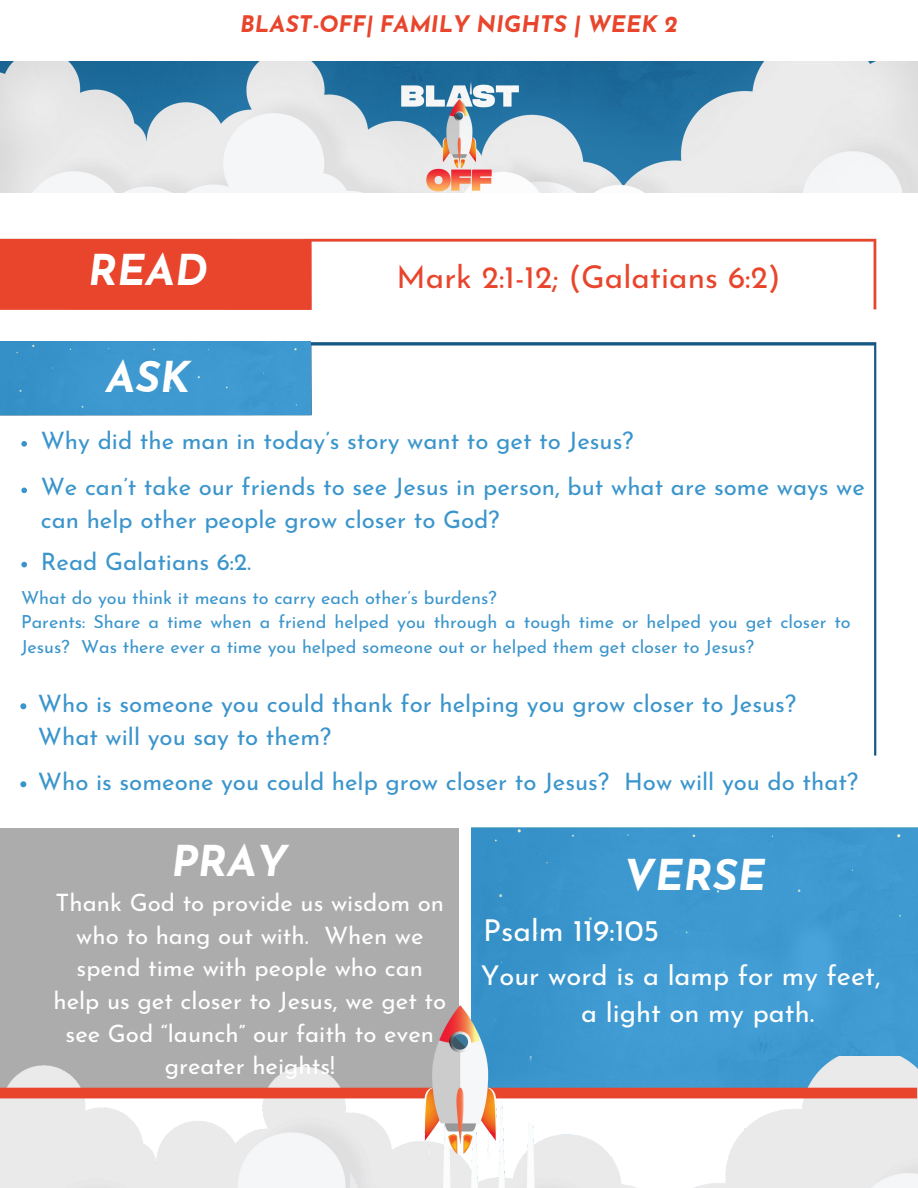
<style>
.page{position:relative;width:918px;height:1188px;background:#fff}
.page>*{position:absolute;margin:0;border:0;box-sizing:border-box;transform-origin:0 0}
.t1{font:italic 700 42.45px "Josefin Sans";color:#fff}
.t2{font:31.5px "Josefin Sans";color:#e8452c}
.t3{font:30.15px "Josefin Sans";color:#fff}
.t4{font:27.3px/37px "Josefin Sans";color:#fff}
.t5{font:24px/46.5px "Josefin Sans";color:#3a95cc}
.t6{font:24px/32.7px "Josefin Sans";color:#fff;text-align:center}
.t7{font:italic 700 22.8px "Josefin Sans";color:#e8452c}
.t8{font:18px/24.8px "Josefin Sans";color:#3a95cc}
</style>
<div class="page">
<div style="left:0;top:828px;width:459px;height:269px;background:#adacac"></div>
<div style="left:471px;top:828px;width:447px;height:229px;background:#3d99d0"></div>
<img style="left:0;top:1057px;width:918px;height:131px">
<div style="left:0;top:1088px;width:917px;height:10px;background:#e8452c"></div>
<img style="left:0;top:61px;width:918px;height:727px">
<img style="left:350px;top:899px;width:190px;height:289px">
<div style="left:0;top:341px;width:311px;height:74px;background:#3c98cf"></div>
<svg style="left:20px;top:703px;width:6px;height:6px"></svg>
<svg style="left:20px;top:781px;width:6px;height:6px"></svg>
<svg style="left:21px;top:441px;width:6px;height:6px"></svg>
<svg style="left:21px;top:488px;width:6px;height:5px"></svg>
<svg style="left:21px;top:562px;width:6px;height:5px"></svg>
<p class="t7" style="left:240px;top:15px;width:439px">BLAST-OFF| FAMILY NIGHTS | WEEK 2</p>
<h1 class="t1" style="left:88px;top:253px;width:121px">READ</h1>
<h2 class="t2" style="left:397px;top:265px;width:386px">Mark 2:1-12; (Galatians 6:2)</h2>
<h1 class="t1" style="left:106px;top:360px;width:86px">ASK</h1>
<p class="t5" style="left:41px;top:420px;width:826px">Why did the man in today’s story want to get to Jesus?<br>We can’t take our friends to see Jesus in person, but what are some ways we</p>
<p class="t5" style="left:41px;top:501px;width:460px;line-height:41.7px">can help other people grow closer to God?<br>Read Galatians 6:2.</p>
<p class="t8" style="left:21px;top:587px;width:831px">What do you think it means to carry each other’s burdens?<br>Parents: Share a time when a friend helped you through a tough time or helped you get closer to<br>Jesus? Was there ever a time you helped someone out or helped them get closer to Jesus?</p>
<p class="t5" style="left:38px;top:683px;width:760px">Who is someone you could thank for helping you grow closer to Jesus?</p>
<p class="t5" style="left:38px;top:716px;width:295px">What will you say to them?</p>
<p class="t5" style="left:38px;top:761px;width:822px">Who is someone you could help grow closer to Jesus? How will you do that?</p>
<h1 class="t1" style="left:172px;top:845px;width:117px">PRAY</h1>
<p class="t6" style="left:53px;top:889px;width:394px">Thank God to provide us wisdom on who to hang out with. When we spend time with people who can help us get closer to Jesus, we get to see God “launch” our faith to even greater heights!</p>
<h1 class="t1" style="left:623px;top:858px;width:144px">VERSE</h1>
<p class="t3" style="left:483px;top:919px;width:178px">Psalm 119:105</p>
<p class="t4" style="left:581px;top:959px;width:301px;text-indent:-101px">Your word is a lamp for my feet, a light on my path.</p>
</div>
